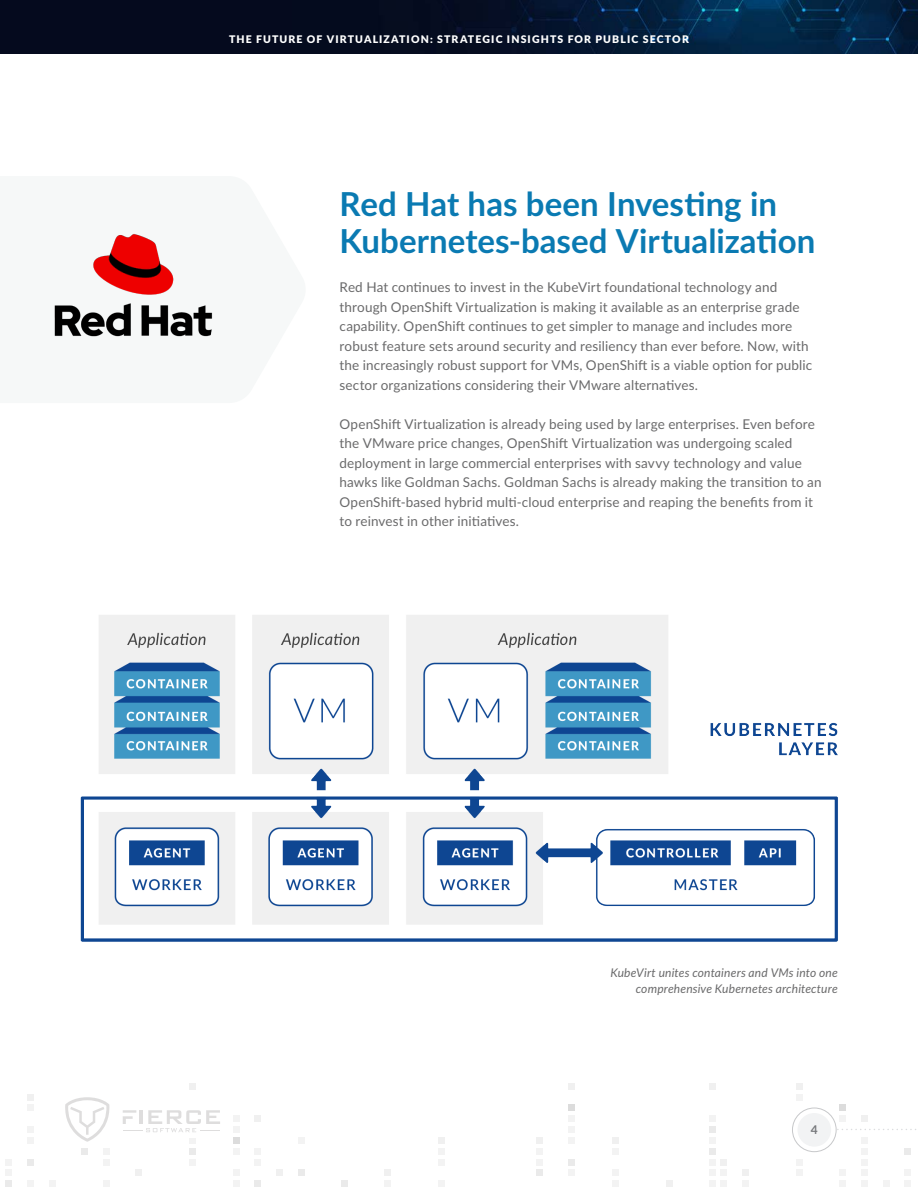
<style>
.page{position:relative;width:918px;height:1188px;background:#fff}
.page>*{position:absolute;margin:0;border:0;box-sizing:border-box;transform-origin:0 0}
.t1{font:700 33px/37.5px "Lato";color:#0a7ab2}
.t2{font:13.5px/19.5px "Lato";letter-spacing:.01em;color:#6a6a6b}
.t3{font:italic 12px/16.5px "Lato";letter-spacing:.015em;color:#6a6a6b;text-align:right}
.t4{font:700 12px "Lato";color:#76787b}
.t5{font:900 10.5px "Lato";letter-spacing:.11em;color:#fff}
</style>
<div class="page">
<img style="left:80px;top:615px;width:758px;height:327px">
<div style="left:0;top:0;width:918px;height:54px;background:#050a1e"></div>
<img style="left:456px;top:0;width:462px;height:54px">
<div style="left:5px;top:1180px;width:7px;height:7px;background:#eaeaea"></div>
<div style="left:27px;top:1180px;width:7px;height:7px;background:#f3f3f3"></div>
<div style="left:720px;top:1180px;width:7px;height:7px;background:#f3f3f3"></div>
<div style="left:569px;top:1083px;width:6px;height:7px;background:#f0f0f0"></div>
<div style="left:233px;top:1137px;width:7px;height:7px;background:#dcdcdc"></div>
<div style="left:233px;top:1148px;width:7px;height:7px;background:#f3f3f3"></div>
<div style="left:298px;top:1137px;width:7px;height:7px;background:#f3f3f3"></div>
<div style="left:439px;top:1148px;width:6px;height:7px;background:#f3f3f3"></div>
<div style="left:569px;top:1115px;width:6px;height:7px;background:#f3f3f3"></div>
<div style="left:569px;top:1169px;width:6px;height:7px;background:#f3f3f3"></div>
<div style="left:709px;top:1126px;width:7px;height:7px;background:#eaeaea"></div>
<div style="left:720px;top:1159px;width:7px;height:6px;background:#f0f0f0"></div>
<div style="left:103px;top:1180px;width:7px;height:7px;background:#f3f3f3"></div>
<div style="left:27px;top:1094px;width:7px;height:7px;background:#f0f0f0"></div>
<div style="left:5px;top:1169px;width:7px;height:7px;background:#f3f3f3"></div>
<div style="left:103px;top:1148px;width:7px;height:7px;background:#f3f3f3"></div>
<div style="left:135px;top:1169px;width:7px;height:7px;background:#f0f0f0"></div>
<div style="left:189px;top:1159px;width:7px;height:6px;background:#f3f3f3"></div>
<div style="left:254px;top:1159px;width:7px;height:6px;background:#f3f3f3"></div>
<div style="left:384px;top:1169px;width:7px;height:7px;background:#f0f0f0"></div>
<div style="left:536px;top:1137px;width:7px;height:7px;background:#f0f0f0"></div>
<div style="left:569px;top:1126px;width:6px;height:7px;background:#f3f3f3"></div>
<div style="left:709px;top:1137px;width:7px;height:7px;background:#f3f3f3"></div>
<div style="left:709px;top:1148px;width:7px;height:7px;background:#eaeaea"></div>
<div style="left:720px;top:1169px;width:7px;height:7px;background:#f3f3f3"></div>
<div style="left:341px;top:1180px;width:7px;height:7px;background:#eaeaea"></div>
<div style="left:189px;top:1148px;width:7px;height:7px;background:#eaeaea"></div>
<div style="left:233px;top:1115px;width:7px;height:7px;background:#f3f3f3"></div>
<div style="left:612px;top:1180px;width:7px;height:7px;background:#f3f3f3"></div>
<div style="left:666px;top:1180px;width:7px;height:7px;background:#f0f0f0"></div>
<div style="left:233px;top:1180px;width:7px;height:7px;background:#f3f3f3"></div>
<div style="left:384px;top:1180px;width:7px;height:7px;background:#f3f3f3"></div>
<div style="left:439px;top:1180px;width:6px;height:7px;background:#f3f3f3"></div>
<div style="left:709px;top:1180px;width:7px;height:7px;background:#f3f3f3"></div>
<div style="left:569px;top:1104px;width:6px;height:7px;background:#dcdcdc"></div>
<div style="left:27px;top:1104px;width:7px;height:7px;background:#f3f3f3"></div>
<div style="left:27px;top:1137px;width:7px;height:7px;background:#f3f3f3"></div>
<div style="left:103px;top:1159px;width:7px;height:6px;background:#f3f3f3"></div>
<div style="left:233px;top:1126px;width:7px;height:7px;background:#f3f3f3"></div>
<div style="left:233px;top:1169px;width:7px;height:7px;background:#f3f3f3"></div>
<div style="left:254px;top:1115px;width:7px;height:7px;background:#f0f0f0"></div>
<div style="left:536px;top:1148px;width:7px;height:7px;background:#f3f3f3"></div>
<div style="left:536px;top:1159px;width:7px;height:6px;background:#f3f3f3"></div>
<svg style="left:569px;top:1159px;width:6px;height:6px"></svg>
<div style="left:612px;top:1137px;width:7px;height:7px;background:#f0f0f0"></div>
<div style="left:612px;top:1148px;width:7px;height:7px;background:#f3f3f3"></div>
<div style="left:709px;top:1115px;width:7px;height:7px;background:#f3f3f3"></div>
<div style="left:709px;top:1169px;width:7px;height:7px;background:#f3f3f3"></div>
<div style="left:839px;top:1104px;width:7px;height:7px;background:#dcdcdc"></div>
<div style="left:742px;top:1169px;width:7px;height:7px;background:#f0f0f0"></div>
<div style="left:796px;top:1159px;width:7px;height:6px;background:#f3f3f3"></div>
<div style="left:861px;top:1137px;width:7px;height:7px;background:#f3f3f3"></div>
<div style="left:861px;top:1159px;width:7px;height:6px;background:#f3f3f3"></div>
<div style="left:904px;top:1169px;width:7px;height:7px;background:#f3f3f3"></div>
<div style="left:742px;top:1180px;width:7px;height:7px;background:#f3f3f3"></div>
<div style="left:839px;top:1115px;width:7px;height:7px;background:#f3f3f3"></div>
<div style="left:861px;top:1169px;width:7px;height:7px;background:#f3f3f3"></div>
<div style="left:861px;top:1180px;width:7px;height:7px;background:#f3f3f3"></div>
<div style="left:883px;top:1180px;width:7px;height:7px;background:#f3f3f3"></div>
<div style="left:839px;top:1180px;width:7px;height:7px;background:#f3f3f3"></div>
<div style="left:904px;top:1180px;width:7px;height:7px;background:#f3f3f3"></div>
<div style="left:796px;top:1083px;width:7px;height:7px;background:#f0f0f0"></div>
<div style="left:796px;top:1094px;width:7px;height:7px;background:#f3f3f3"></div>
<div style="left:796px;top:1169px;width:7px;height:7px;background:#f3f3f3"></div>
<div style="left:839px;top:1169px;width:7px;height:7px;background:#f3f3f3"></div>
<div style="left:861px;top:1115px;width:7px;height:7px;background:#f0f0f0"></div>
<div style="left:861px;top:1148px;width:7px;height:7px;background:#f3f3f3"></div>
<div style="left:904px;top:1148px;width:7px;height:7px;background:#eaeaea"></div>
<div style="left:709px;top:1083px;width:7px;height:7px;background:#f0f0f0"></div>
<div style="left:5px;top:1159px;width:7px;height:6px;background:#f3f3f3"></div>
<div style="left:27px;top:1126px;width:7px;height:7px;background:#f3f3f3"></div>
<div style="left:27px;top:1159px;width:7px;height:6px;background:#eaeaea"></div>
<div style="left:276px;top:1169px;width:7px;height:7px;background:#f0f0f0"></div>
<div style="left:536px;top:1169px;width:7px;height:7px;background:#eaeaea"></div>
<div style="left:612px;top:1169px;width:7px;height:7px;background:#f3f3f3"></div>
<div style="left:709px;top:1159px;width:7px;height:6px;background:#f3f3f3"></div>
<div style="left:49px;top:1180px;width:6px;height:7px;background:#f3f3f3"></div>
<div style="left:81px;top:1148px;width:7px;height:7px;background:#eaeaea"></div>
<div style="left:298px;top:1169px;width:7px;height:7px;background:#eaeaea"></div>
<div style="left:569px;top:1137px;width:6px;height:7px;background:#f3f3f3"></div>
<div style="left:254px;top:1180px;width:7px;height:7px;background:#eaeaea"></div>
<div style="left:189px;top:1083px;width:7px;height:7px;background:#f0f0f0"></div>
<div style="left:254px;top:1148px;width:7px;height:7px;background:#f3f3f3"></div>
<div style="left:439px;top:1137px;width:6px;height:7px;background:#f0f0f0"></div>
<svg style="left:439px;top:1159px;width:6px;height:6px"></svg>
<svg style="left:65px;top:1097px;width:155px;height:47px"></svg>
<svg style="left:836px;top:1129px;width:80px;height:1px"></svg>
<div style="left:792px;top:1108px;width:44px;height:44px;border:1px solid #c7c8ca;border-radius:50%"></div>
<div style="left:798px;top:1113px;width:33px;height:34px;background:#f2f3f4;border-radius:50%"></div>
<img style="left:54px;top:233px;width:159px;height:104px">
<p class="t5" style="left:229px;top:31px;width:461px">THE FUTURE OF VIRTUALIZATION: STRATEGIC INSIGHTS FOR PUBLIC SECTOR</p>
<p class="t1" style="left:340px;top:183px;width:477px">Red Hat has been Investing in<br>Kubernetes-based Virtualization</p>
<p class="t2" style="left:340px;top:277px;width:474px">Red Hat continues to invest in the KubeVirt foundational technology and through OpenShift Virtualization is making it available as an enterprise grade capability. OpenShift continues to get simpler to manage and includes more robust feature sets around security and resiliency than ever before. Now, with the increasingly robust support for VMs, OpenShift is a viable option for public sector organizations considering their VMware alternatives.</p>
<p class="t2" style="left:340px;top:413px;width:484px">OpenShift Virtualization is already being used by large enterprises. Even before the VMware price changes, OpenShift Virtualization was undergoing scaled deployment in large commercial enterprises with savvy technology and value hawks like Goldman Sachs. Goldman Sachs is already making the transition to an OpenShift-based hybrid multi-cloud enterprise and reaping the benefits from it to reinvest in other initiatives.</p>
<p class="t3" style="left:610px;top:963px;width:229px">KubeVirt unites containers and VMs into one comprehensive Kubernetes architecture</p>
<p class="t4" style="left:811px;top:1120px;width:8px">4</p>
</div>
